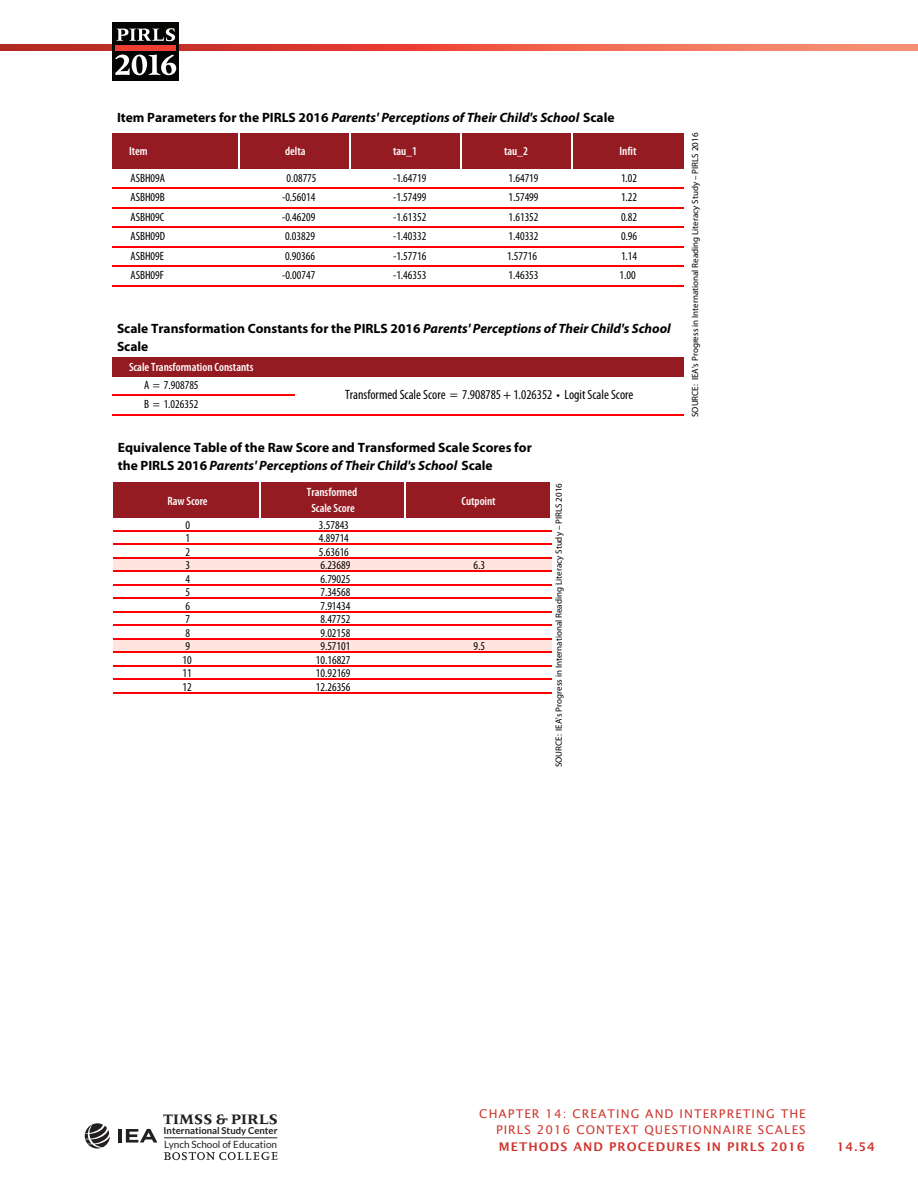
<style>
.page{position:relative;width:918px;height:1188px;background:#fff}
.page>*{position:absolute;margin:0;border:0;box-sizing:border-box;transform-origin:0 0}
.t1{font:700 15px "Meridien LT Std";color:#231f20}
.t2{font:700 13.5px/18px "Myriad Pro";color:#000}
.t3{font:italic 700 13.5px "Myriad Pro";color:#000}
.t4{font:condensed 13.5px "Myriad Pro";color:#000}
.t5{font:condensed 12px/19.5px "Myriad Pro";color:#000}
.t6{font:600 condensed 12px/16.5px "Myriad Pro";color:#fff;text-align:center}
.t7{font:12px/16.5px "Lucida Sans";letter-spacing:.09em;color:#cf352c;text-align:right}
.t8{font:600 12px "Lucida Sans";letter-spacing:.09em;color:#cf352c}
.t9{font:9.9px "Lato";color:#231f20}
.t10{font:700 9.45px "Lato";color:#231f20}
.t11{font:9px "Myriad Pro";color:#000}
.s1{font-style:normal}
.s2{font-style:italic}
</style>
<div class="page">
<svg style="left:0;top:45px;width:918px;height:6px;background:#e35846"></svg>
<div style="left:112px;top:22px;width:67px;height:59px;background:#040503"></div>
<svg style="left:116px;top:28px;width:59px;height:13px"></svg>
<svg style="left:115px;top:55px;width:61px;height:20px"></svg>
<div style="left:116px;top:45px;width:60px;height:6px;background:#ee3e34"></div>
<svg style="left:85px;top:1123px;width:25px;height:26px"></svg>
<hr style="left:118px;top:1129px;width:4px;height:14px;background:#231f20">
<svg style="left:126px;top:1129px;width:31px;height:14px"></svg>
<svg style="left:164px;top:1152px;width:113px;height:8px"></svg>
<hr style="left:164px;top:1138px;width:113px;height:1px;background:#231f20">
<div style="left:112px;top:134px;width:572px;height:36px;background:#951b22"></div>
<div style="left:112px;top:357px;width:572px;height:19px;background:#951b22"></div>
<hr style="left:238px;top:134px;width:2px;height:36px;background:#fff">
<hr style="left:350px;top:134px;width:1px;height:36px;background:#fff">
<hr style="left:460px;top:134px;width:2px;height:36px;background:#fff">
<hr style="left:572px;top:134px;width:1px;height:36px;background:#fff">
<hr style="left:112px;top:188px;width:572px;height:1px;background:#f00">
<hr style="left:112px;top:207px;width:572px;height:1px;background:#f00">
<hr style="left:112px;top:226px;width:572px;height:2px;background:#f00">
<hr style="left:112px;top:246px;width:572px;height:2px;background:#f00">
<hr style="left:112px;top:266px;width:572px;height:1px;background:#f00">
<hr style="left:112px;top:285px;width:572px;height:1px;background:#f00">
<hr style="left:112px;top:394px;width:184px;height:2px;background:#f00">
<hr style="left:112px;top:414px;width:572px;height:2px;background:#f00">
<div style="left:113px;top:482px;width:438px;height:36px;background:#951b22"></div>
<div style="left:113px;top:557px;width:438px;height:15px;background:#ffe4df"></div>
<div style="left:113px;top:638px;width:438px;height:15px;background:#ffe4df"></div>
<hr style="left:259px;top:482px;width:1px;height:48px;background:#fff">
<hr style="left:404px;top:482px;width:2px;height:48px;background:#fff">
<hr style="left:550px;top:482px;width:1px;height:36px;background:#fff">
<hr style="left:113px;top:530px;width:438px;height:2px;background:#f00">
<hr style="left:113px;top:544px;width:438px;height:1px;background:#f00">
<hr style="left:113px;top:557px;width:438px;height:2px;background:#f00">
<hr style="left:113px;top:571px;width:438px;height:1px;background:#f00">
<hr style="left:113px;top:584px;width:438px;height:2px;background:#f00">
<hr style="left:113px;top:598px;width:438px;height:1px;background:#f00">
<hr style="left:113px;top:611px;width:438px;height:2px;background:#f00">
<hr style="left:113px;top:625px;width:438px;height:1px;background:#f00">
<hr style="left:113px;top:638px;width:438px;height:2px;background:#f00">
<hr style="left:113px;top:652px;width:438px;height:1px;background:#f00">
<hr style="left:113px;top:665px;width:438px;height:2px;background:#f00">
<hr style="left:113px;top:679px;width:438px;height:1px;background:#f00">
<hr style="left:113px;top:692px;width:438px;height:2px;background:#f00">
<p class="t3" style="left:117px;top:109px;width:499px"><span class="s1">Item Parameters for the PIRLS 2016</span> Parents' Perceptions of Their Child's School <span class="s1">Scale</span></p>
<p class="t6" style="left:129px;top:142px;width:20px">Item</p>
<p class="t6" style="left:285px;top:142px;width:22px">delta</p>
<p class="t6" style="left:393px;top:142px;width:26px">tau_1</p>
<p class="t6" style="left:504px;top:142px;width:26px">tau_2</p>
<p class="t6" style="left:620px;top:142px;width:18px">Infit</p>
<p class="t5" style="left:130px;top:168px;width:36px">ASBH09A</p>
<p class="t5" style="left:286px;top:168px;width:32px">0.08775</p>
<p class="t5" style="left:393px;top:168px;width:35px">-1.64719</p>
<p class="t5" style="left:508px;top:168px;width:32px">1.64719</p>
<p class="t5" style="left:621px;top:168px;width:18px">1.02</p>
<p class="t5" style="left:130px;top:188px;width:36px">ASBH09B</p>
<p class="t5" style="left:282px;top:188px;width:35px">-0.56014</p>
<p class="t5" style="left:393px;top:188px;width:35px">-1.57499</p>
<p class="t5" style="left:508px;top:188px;width:32px">1.57499</p>
<p class="t5" style="left:621px;top:188px;width:18px">1.22</p>
<p class="t5" style="left:130px;top:207px;width:35px">ASBH09C</p>
<p class="t5" style="left:282px;top:207px;width:35px">-0.46209</p>
<p class="t5" style="left:393px;top:207px;width:35px">-1.61352</p>
<p class="t5" style="left:508px;top:207px;width:32px">1.61352</p>
<p class="t5" style="left:621px;top:207px;width:18px">0.82</p>
<p class="t5" style="left:130px;top:227px;width:36px">ASBH09D</p>
<p class="t5" style="left:285px;top:227px;width:32px">0.03829</p>
<p class="t5" style="left:393px;top:227px;width:35px">-1.40332</p>
<p class="t5" style="left:508px;top:227px;width:32px">1.40332</p>
<p class="t5" style="left:621px;top:227px;width:18px">0.96</p>
<p class="t5" style="left:130px;top:246px;width:35px">ASBH09E</p>
<p class="t5" style="left:285px;top:246px;width:32px">0.90366</p>
<p class="t5" style="left:393px;top:246px;width:35px">-1.57716</p>
<p class="t5" style="left:507px;top:246px;width:32px">1.57716</p>
<p class="t5" style="left:621px;top:246px;width:18px">1.14</p>
<p class="t5" style="left:130px;top:266px;width:35px">ASBH09F</p>
<p class="t5" style="left:282px;top:266px;width:35px">-0.00747</p>
<p class="t5" style="left:393px;top:266px;width:35px">-1.46353</p>
<p class="t5" style="left:508px;top:266px;width:32px">1.46353</p>
<p class="t5" style="left:620px;top:266px;width:18px">1.00</p>
<p class="t2" style="left:117px;top:320px;width:555px">Scale Transformation Constants for the PIRLS 2016 <span class="s2">Parents' Perceptions of Their Child's School<br></span>Scale</p>
<p class="t6" style="left:129px;top:358px;width:126px">Scale Transformation Constants</p>
<p class="t5" style="left:144px;top:375px;width:56px">A = 7.908785<br>B = 1.026352</p>
<p class="t4" style="left:345px;top:387px;width:290px">Transformed Scale Score = 7.908785 + 1.026352 • Logit Scale Score</p>
<p class="t2" style="left:118px;top:439px;width:415px">Equivalence Table of the Raw Score and Transformed Scale Scores for the PIRLS 2016 <span class="s2">Parents' Perceptions of Their Child's School</span> Scale</p>
<p class="t6" style="left:167px;top:493px;width:42px">Raw Score</p>
<p class="t6" style="left:307px;top:484px;width:52px">Transformed<br>Scale Score</p>
<p class="t6" style="left:461px;top:493px;width:36px">Cutpoint</p>
<p class="t5" style="left:185px;top:515px;width:6px">0</p>
<p class="t5" style="left:319px;top:515px;width:32px">3.57843</p>
<p class="t5" style="left:185px;top:529px;width:6px">1</p>
<p class="t5" style="left:319px;top:529px;width:32px">4.89714</p>
<p class="t5" style="left:185px;top:542px;width:6px">2</p>
<p class="t5" style="left:319px;top:542px;width:32px">5.63616</p>
<p class="t5" style="left:185px;top:556px;width:6px">3</p>
<p class="t5" style="left:320px;top:556px;width:32px">6.23689</p>
<p class="t5" style="left:473px;top:556px;width:13px">6.3</p>
<p class="t5" style="left:185px;top:569px;width:6px">4</p>
<p class="t5" style="left:320px;top:569px;width:32px">6.79025</p>
<p class="t5" style="left:185px;top:583px;width:6px">5</p>
<p class="t5" style="left:320px;top:583px;width:32px">7.34568</p>
<p class="t5" style="left:185px;top:596px;width:6px">6</p>
<p class="t5" style="left:320px;top:596px;width:32px">7.91434</p>
<p class="t5" style="left:185px;top:610px;width:6px">7</p>
<p class="t5" style="left:320px;top:610px;width:32px">8.47752</p>
<p class="t5" style="left:185px;top:623px;width:6px">8</p>
<p class="t5" style="left:320px;top:623px;width:32px">9.02158</p>
<p class="t5" style="left:185px;top:637px;width:6px">9</p>
<p class="t5" style="left:320px;top:637px;width:32px">9.57101</p>
<p class="t5" style="left:473px;top:637px;width:13px">9.5</p>
<p class="t5" style="left:182px;top:650px;width:11px">10</p>
<p class="t5" style="left:316px;top:650px;width:36px">10.16827</p>
<p class="t5" style="left:182px;top:664px;width:11px">11</p>
<p class="t5" style="left:316px;top:664px;width:36px">10.92169</p>
<p class="t5" style="left:182px;top:677px;width:11px">12</p>
<p class="t5" style="left:316px;top:677px;width:36px">12.26356</p>
<p class="t11" style="left:554px;top:767px;width:286px;rotate:-90deg">SOURCE: IEA's Progress in International Reading Literacy Study – PIRLS 2016</p>
<p class="t11" style="left:690px;top:417px;width:286px;rotate:-90deg">SOURCE: IEA's Progress in International Reading Literacy Study – PIRLS 2016</p>
<p class="t1" style="left:163px;top:1111px;width:116px">TIMSS &amp; PIRLS</p>
<p class="t9" style="left:164px;top:1139px;width:114px">Lynch School of Education</p>
<p class="t10" style="left:164px;top:1125px;width:115px">International Study Center</p>
<p class="t7" style="left:479px;top:1105px;width:328px">CHAPTER 14: CREATING AND INTERPRETING THE<br>PIRLS 2016 CONTEXT QUESTIONNAIRE SCALES</p>
<p class="t8" style="left:499px;top:1140px;width:307px">METHODS AND PROCEDURES IN PIRLS 2016</p>
<p class="t8" style="left:837px;top:1140px;width:39px">14.54</p>
</div>
